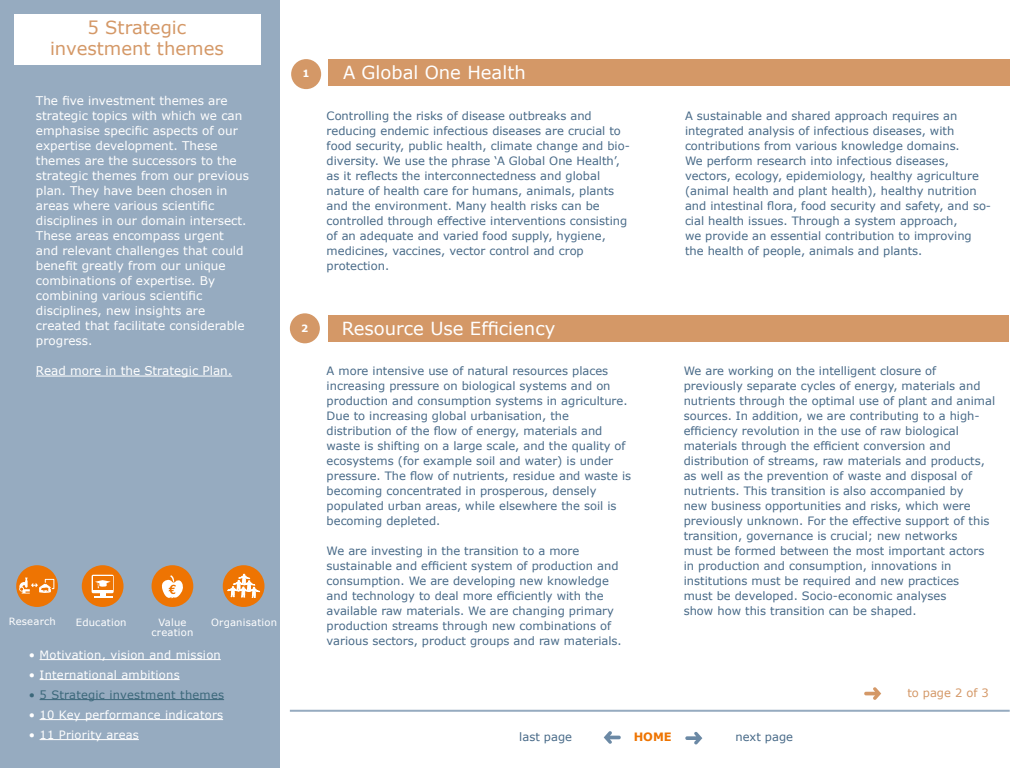
<style>
.page{position:relative;width:1024px;height:768px;background:#fff}
.page>*{position:absolute;margin:0;border:0;box-sizing:border-box;transform-origin:0 0}
.t1{font:18px "Verdana";color:#fff}
.t2{font:18px/21px "Verdana";color:#d49867;text-align:center}
.t3{font:12px/15px "Verdana";color:#fff}
.t4{font:11.5px/15px "Verdana";color:#486a88}
.t5{font:11.5px "Verdana";letter-spacing:.02em;color:#fff}
.t6{font:11.5px "Verdana";letter-spacing:.02em;color:#3c687b}
.t7{font:11.5px "Verdana";color:#d49867}
.t8{font:700 11.5px "Verdana";color:#ee7402}
.t9{font:10px/10px "Verdana";letter-spacing:.02em;color:#fff;text-align:center}
.t10{font:700 10px "Verdana";color:#fff}
</style>
<div class="page">
<div style="left:0;top:0;width:280px;height:768px;background:#96abc0"></div>
<hr style="left:36px;top:376px;width:196px;height:1px;background:#fff">
<svg style="left:604px;top:731px;width:17px;height:13px"></svg>
<svg style="left:685px;top:732px;width:17px;height:12px"></svg>
<div style="left:14px;top:15px;width:247px;height:50px;background:#fff"></div>
<hr style="left:290px;top:710px;width:720px;height:2px;background:#96abc0">
<div style="left:328px;top:59px;width:682px;height:27px;background:#d49867"></div>
<div style="left:328px;top:315px;width:680px;height:27px;background:#d49867"></div>
<div style="left:291px;top:59px;width:30px;height:30px;background:#d49867;border-radius:50%"></div>
<div style="left:290px;top:313px;width:30px;height:30px;background:#d49867;border-radius:50%"></div>
<svg style="left:864px;top:687px;width:17px;height:13px"></svg>
<svg style="left:152px;top:565px;width:41px;height:42px"></svg>
<svg style="left:223px;top:565px;width:42px;height:42px"></svg>
<svg style="left:82px;top:565px;width:42px;height:42px"></svg>
<svg style="left:16px;top:565px;width:42px;height:42px"></svg>
<hr style="left:40px;top:659px;width:181px;height:1px;background:#fff">
<hr style="left:40px;top:679px;width:140px;height:1px;background:#fff">
<hr style="left:40px;top:699px;width:184px;height:1px;background:#3c687b">
<hr style="left:40px;top:719px;width:183px;height:1px;background:#fff">
<hr style="left:40px;top:739px;width:99px;height:1px;background:#fff">
<h1 class="t2" style="left:50px;top:18px;width:175px">5 Strategic investment themes</h1>
<h1 class="t1" style="left:343px;top:61px;width:184px">A Global One Health</h1>
<p class="t4" style="left:327px;top:108px;width:305px">Controlling the risks of disease outbreaks and reducing endemic infectious diseases are crucial to food security, public health, climate change and bio&shy;diversity. We use the phrase ‘A Global One Health’, as it reflects the interconnectedness and global nature of health care for humans, animals, plants and the environment. Many health risks can be controlled through effective interventions consisting of an adequate and varied food supply, hygiene, medicines, vaccines, vector control and crop protection.</p>
<p class="t4" style="left:685px;top:108px;width:308px">A sustainable and shared approach requires an integrated analysis of infectious diseases, with contributions from various knowledge domains.<br>We perform research into infectious diseases, vectors, ecology, epidemiology, healthy agriculture (animal health and plant health), healthy nutrition and intestinal flora, food security and safety, and so&shy;cial health issues. Through a system approach,<br>we provide an essential contribution to improving the health of people, animals and plants.</p>
<p class="t10" style="left:303px;top:67px;width:9px">1</p>
<p class="t3" style="left:36px;top:93px;width:215px">The five investment themes are strategic topics with which we can emphasise specific aspects of our expertise development. These themes are the successors to the strategic themes from our previous plan. They have been chosen in areas where various scientific disciplines in our domain intersect.<br>These areas encompass urgent and relevant challenges that could benefit greatly from our unique combinations of expertise. By combining various scientific disciplines, new insights are created that facilitate considerable progress.</p>
<p class="t3" style="left:36px;top:363px;width:198px">Read more in the Strategic Plan.</p>
<h1 class="t1" style="left:342px;top:317px;width:215px">Resource Use Efficiency</h1>
<p class="t4" style="left:327px;top:363px;width:306px">A more intensive use of natural resources places increasing pressure on biological systems and on production and consumption systems in agriculture.<br>Due to increasing global urbanisation, the distribution of the flow of energy, materials and waste is shifting on a large scale, and the quality of ecosystems (for example soil and water) is under pressure. The flow of nutrients, residue and waste is becoming concentrated in prosperous, densely populated urban areas, while elsewhere the soil is becoming depleted.</p>
<p class="t4" style="left:327px;top:543px;width:297px">We are investing in the transition to a more sustainable and efficient system of production and consumption. We are developing new knowledge and technology to deal more efficiently with the available raw materials. We are changing primary production streams through new combinations of various sectors, product groups and raw materials.</p>
<p class="t10" style="left:301px;top:322px;width:9px">2</p>
<p class="t4" style="left:684px;top:363px;width:313px">We are working on the intelligent closure of previously separate cycles of energy, materials and nutrients through the optimal use of plant and animal sources. In addition, we are contributing to a high&shy;efficiency revolution in the use of raw biological materials through the efficient conversion and distribution of streams, raw materials and products, as well as the prevention of waste and disposal of nutrients. This transition is also accompanied by<br>new business opportunities and risks, which were previously unknown. For the effective support of this transition, governance is crucial; new networks<br>must be formed between the most important actors in production and consumption, innovations in institutions must be required and new practices<br>must be developed. Socio-economic analyses<br>show how this transition can be shaped.</p>
<p class="t9" style="left:9px;top:617px;width:49px">Research</p>
<p class="t9" style="left:76px;top:617px;width:52px">Education</p>
<p class="t9" style="left:152px;top:617px;width:43px">Value creation</p>
<p class="t9" style="left:211px;top:617px;width:67px">Organisation</p>
<p class="t5" style="left:29px;top:647px;width:194px">• Motivation, vision and mission</p>
<p class="t5" style="left:29px;top:667px;width:152px">• International ambitions</p>
<p class="t6" style="left:29px;top:687px;width:197px">• 5 Strategic investment themes</p>
<p class="t5" style="left:29px;top:707px;width:196px">• 10 Key performance indicators</p>
<p class="t5" style="left:29px;top:727px;width:112px">• 11 Priority areas</p>
<p class="t8" style="left:634px;top:730px;width:40px">HOME</p>
<p class="t7" style="left:907px;top:685px;width:83px">to page 2 of 3</p>
<p class="t4" style="left:519px;top:730px;width:54px">last page</p>
<p class="t4" style="left:735px;top:730px;width:59px">next page</p>
</div>
